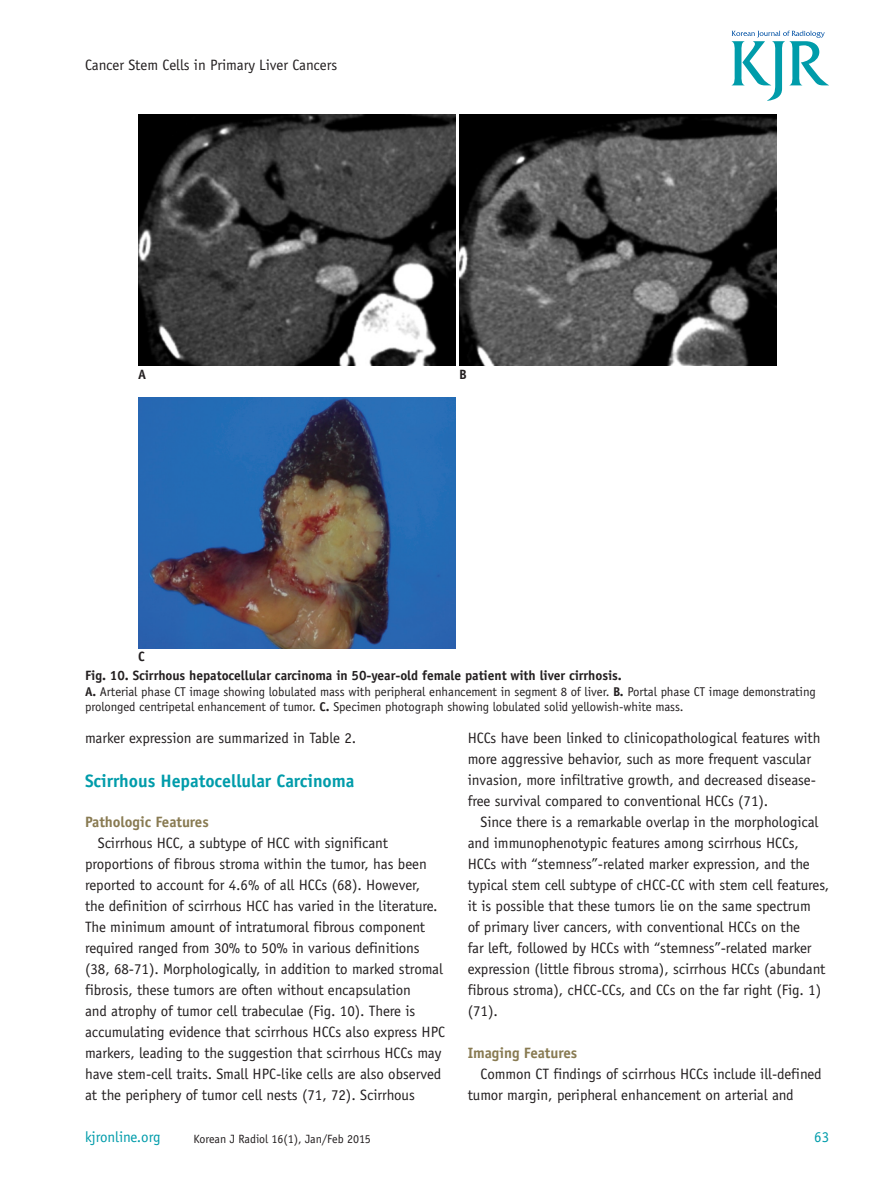
<style>
.page{position:relative;width:893px;height:1191px;background:#fff}
.page>*{position:absolute;margin:0;border:0;box-sizing:border-box;transform-origin:0 0}
.큰제목{font:700 18px "Officina Sans Std";letter-spacing:-.005em;color:#009caa}
.본문{font:15px/21px "Officina Sans Std";letter-spacing:-.005em;color:#231f20}
._1_제목{font:700 15px "Officina Sans Std";letter-spacing:-.005em;color:#887a51}
.t1{font:15px "Officina Sans Std";letter-spacing:-.005em;color:#009caa}
.그림제목{font:700 13.5px "Officina Sans Std";letter-spacing:-.005em;color:#231f20}
.그림제목1{font:12.75px/15.3px "Officina Sans Std";letter-spacing:-.005em;color:#231f20}
.t2{font:12px "Officina Sans Std";letter-spacing:-.005em;color:#231f20}
.s1{font-weight:700}
</style>
<div class="page">
<svg style="left:732px;top:31px;width:97px;height:70px"></svg>
<img style="left:138px;top:115px;width:317px;height:251px">
<img style="left:138px;top:397px;width:317px;height:251px">
<img style="left:459px;top:115px;width:317px;height:251px">
<p class="본문" style="left:85px;top:54px;width:254px">Cancer Stem Cells in Primary Liver Cancers</p>
<p class="그림제목" style="left:138px;top:366px;width:10px">A</p>
<p class="그림제목" style="left:138px;top:648px;width:8px">C</p>
<p class="그림제목" style="left:459px;top:366px;width:9px">B</p>
<p class="그림제목" style="left:85px;top:667px;width:538px">Fig. 10. Scirrhous hepatocellular carcinoma in 50-year-old female patient with liver cirrhosis.</p>
<p class="그림제목1" style="left:85px;top:683px;width:732px"><span class="s1">A.</span> Arterial phase CT image showing lobulated mass with peripheral enhancement in segment 8 of liver. <span class="s1">B.</span> Portal phase CT image demonstrating prolonged centripetal enhancement of tumor. <span class="s1">C.</span> Specimen photograph showing lobulated solid yellowish-white mass.</p>
<p class="본문" style="left:85px;top:727px;width:273px">marker expression are summarized in Table 2.</p>
<p class="큰제목" style="left:85px;top:769px;width:271px">Scirrhous Hepatocellular Carcinoma</p>
<p class="_1_제목" style="left:85px;top:812px;width:125px">Pathologic Features</p>
<p class="본문" style="left:85px;top:832px;width:361px;text-indent:13px">Scirrhous HCC, a subtype of HCC with significant proportions of fibrous stroma within the tumor, has been reported to account for 4.6% of all HCCs (68). However,<br>the definition of scirrhous HCC has varied in the literature.<br>The minimum amount of intratumoral fibrous component required ranged from 30% to 50% in various definitions (38, 68-71). Morphologically, in addition to marked stromal fibrosis, these tumors are often without encapsulation<br>and atrophy of tumor cell trabeculae (Fig. 10). There is accumulating evidence that scirrhous HCCs also express HPC markers, leading to the suggestion that scirrhous HCCs may have stem-cell traits. Small HPC-like cells are also observed at the periphery of tumor cell nests (71, 72). Scirrhous</p>
<p class="본문" style="left:468px;top:727px;width:354px">HCCs have been linked to clinicopathological features with more aggressive behavior, such as more frequent vascular invasion, more infiltrative growth, and decreased disease&shy;free survival compared to conventional HCCs (71).</p>
<p class="본문" style="left:468px;top:811px;width:363px;text-indent:13px">Since there is a remarkable overlap in the morphological and immunophenotypic features among scirrhous HCCs, HCCs with “stemness”-related marker expression, and the typical stem cell subtype of cHCC-CC with stem cell features, it is possible that these tumors lie on the same spectrum<br>of primary liver cancers, with conventional HCCs on the<br>far left, followed by HCCs with “stemness”-related marker expression (little fibrous stroma), scirrhous HCCs (abundant fibrous stroma), cHCC-CCs, and CCs on the far right (Fig. 1) (71).</p>
<p class="_1_제목" style="left:468px;top:1043px;width:111px">Imaging Features</p>
<p class="본문" style="left:468px;top:1063px;width:356px;text-indent:13px">Common CT findings of scirrhous HCCs include ill-defined tumor margin, peripheral enhancement on arterial and</p>
<p class="t1" style="left:85px;top:1128px;width:77px">kjronline.org</p>
<p class="t2" style="left:194px;top:1132px;width:179px">Korean J Radiol 16(1), Jan/Feb 2015</p>
<p class="t1" style="left:814px;top:1128px;width:16px">63</p>
</div>
